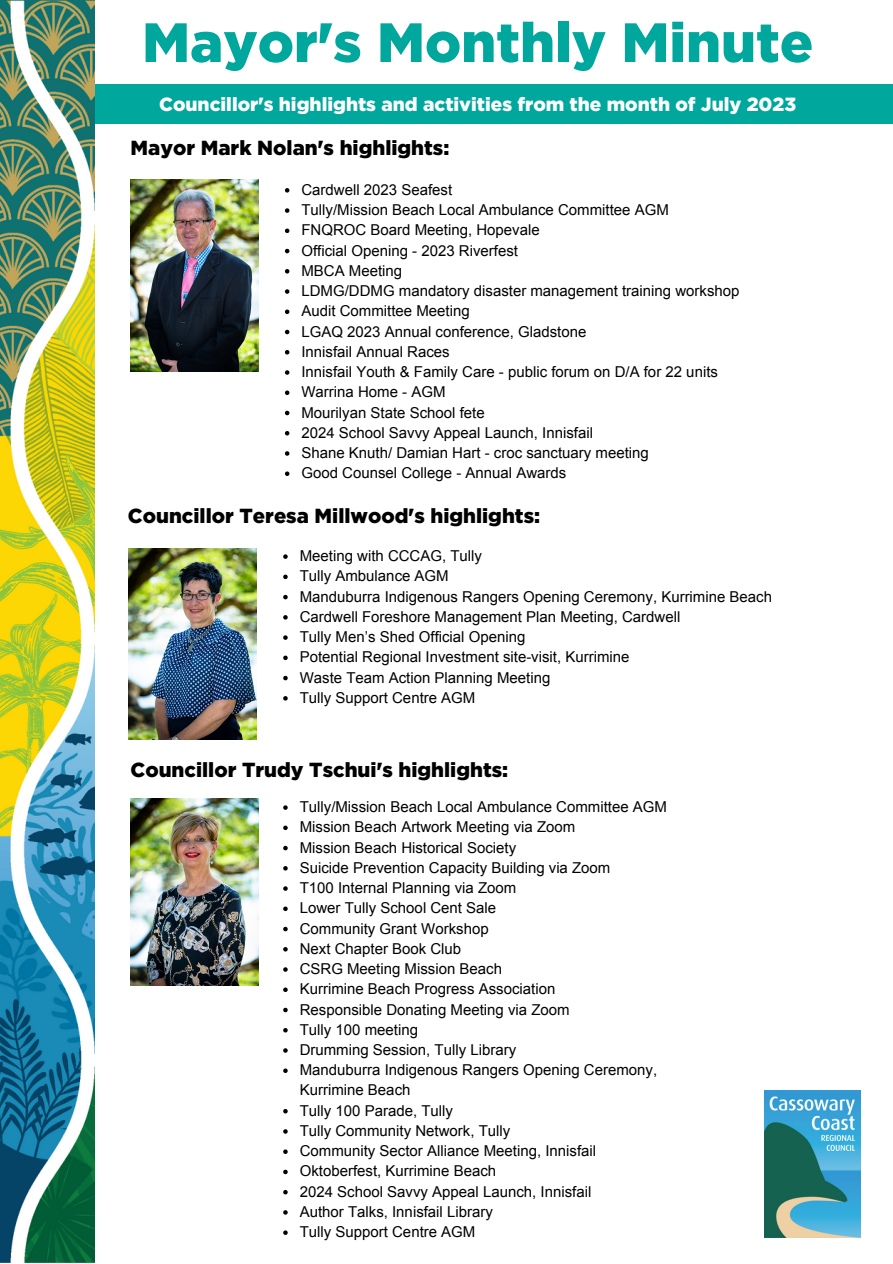
<style>
.page{position:relative;width:893px;height:1264px;background:#fff}
.page>*{position:absolute;margin:0;border:0;box-sizing:border-box;transform-origin:0 0}
.t1{font:900 55.2px "Gotham";color:#00a79d}
.t2{font:900 20.4px "Gotham";color:#000}
.t3{font:900 19.05px "Gotham";color:#fff}
.t4{font:15px/20.2px "Arial";color:#000}
</style>
<div class="page">
<div style="left:0;top:85px;width:892px;height:39px;background:#00a79d"></div>
<img style="left:130px;top:179px;width:129px;height:193px">
<svg style="left:285px;top:188px;width:4px;height:4px"></svg>
<svg style="left:285px;top:208px;width:4px;height:5px"></svg>
<svg style="left:285px;top:228px;width:4px;height:5px"></svg>
<svg style="left:285px;top:249px;width:4px;height:4px"></svg>
<svg style="left:285px;top:269px;width:4px;height:4px"></svg>
<svg style="left:285px;top:289px;width:4px;height:5px"></svg>
<svg style="left:285px;top:309px;width:4px;height:5px"></svg>
<svg style="left:285px;top:330px;width:4px;height:4px"></svg>
<svg style="left:285px;top:350px;width:4px;height:4px"></svg>
<svg style="left:285px;top:370px;width:4px;height:5px"></svg>
<svg style="left:285px;top:390px;width:4px;height:5px"></svg>
<svg style="left:285px;top:411px;width:4px;height:4px"></svg>
<svg style="left:285px;top:431px;width:4px;height:4px"></svg>
<svg style="left:285px;top:451px;width:4px;height:5px"></svg>
<svg style="left:285px;top:471px;width:4px;height:5px"></svg>
<img style="left:0;top:0;width:94px;height:1262px">
<img style="left:764px;top:1090px;width:96px;height:147px">
<img style="left:130px;top:799px;width:129px;height:186px">
<svg style="left:283px;top:805px;width:5px;height:4px"></svg>
<svg style="left:283px;top:825px;width:5px;height:5px"></svg>
<svg style="left:283px;top:845px;width:5px;height:5px"></svg>
<svg style="left:283px;top:866px;width:5px;height:4px"></svg>
<svg style="left:283px;top:886px;width:5px;height:4px"></svg>
<svg style="left:283px;top:906px;width:5px;height:5px"></svg>
<svg style="left:283px;top:926px;width:5px;height:5px"></svg>
<svg style="left:283px;top:947px;width:5px;height:4px"></svg>
<svg style="left:283px;top:967px;width:5px;height:4px"></svg>
<svg style="left:283px;top:987px;width:5px;height:5px"></svg>
<svg style="left:283px;top:1007px;width:5px;height:5px"></svg>
<svg style="left:283px;top:1028px;width:5px;height:4px"></svg>
<svg style="left:283px;top:1048px;width:5px;height:4px"></svg>
<svg style="left:283px;top:1068px;width:5px;height:4px"></svg>
<svg style="left:283px;top:1109px;width:5px;height:4px"></svg>
<svg style="left:283px;top:1129px;width:5px;height:4px"></svg>
<svg style="left:283px;top:1149px;width:5px;height:4px"></svg>
<svg style="left:283px;top:1169px;width:5px;height:5px"></svg>
<svg style="left:283px;top:1190px;width:5px;height:4px"></svg>
<svg style="left:283px;top:1210px;width:5px;height:4px"></svg>
<svg style="left:283px;top:1230px;width:5px;height:4px"></svg>
<img style="left:129px;top:548px;width:127px;height:191px">
<svg style="left:283px;top:554px;width:5px;height:5px"></svg>
<svg style="left:283px;top:574px;width:5px;height:5px"></svg>
<svg style="left:283px;top:595px;width:5px;height:4px"></svg>
<svg style="left:283px;top:615px;width:5px;height:4px"></svg>
<svg style="left:283px;top:635px;width:5px;height:5px"></svg>
<svg style="left:283px;top:655px;width:5px;height:5px"></svg>
<svg style="left:283px;top:676px;width:5px;height:4px"></svg>
<svg style="left:283px;top:696px;width:5px;height:4px"></svg>
<p class="t1" style="left:142px;top:11px;width:672px">Mayor's Monthly Minute</p>
<p class="t3" style="left:159px;top:94px;width:638px">Councillor's highlights and activities from the month of July 2023</p>
<p class="t2" style="left:130px;top:135px;width:320px">Mayor Mark Nolan's highlights:</p>
<p class="t4" style="left:301px;top:179px;width:152px">Cardwell 2023 Seafest</p>
<p class="t4" style="left:301px;top:200px;width:369px">Tully/Mission Beach Local Ambulance Committee AGM</p>
<p class="t4" style="left:301px;top:220px;width:240px">FNQROC Board Meeting, Hopevale</p>
<p class="t4" style="left:301px;top:240px;width:218px">Official Opening - 2023 Riverfest</p>
<p class="t4" style="left:301px;top:260px;width:102px">MBCA Meeting</p>
<p class="t4" style="left:301px;top:281px;width:439px">LDMG/DDMG mandatory disaster management training workshop</p>
<p class="t4" style="left:301px;top:301px;width:170px">Audit Committee Meeting</p>
<p class="t4" style="left:301px;top:321px;width:286px">LGAQ 2023 Annual conference, Gladstone</p>
<p class="t4" style="left:301px;top:341px;width:150px">Innisfail Annual Races</p>
<p class="t4" style="left:301px;top:362px;width:418px">Innisfail Youth &amp; Family Care - public forum on D/A for 22 units</p>
<p class="t4" style="left:301px;top:382px;width:146px">Warrina Home - AGM</p>
<p class="t4" style="left:301px;top:402px;width:185px">Mourilyan State School fete</p>
<p class="t4" style="left:301px;top:422px;width:293px">2024 School Savvy Appeal Launch, Innisfail</p>
<p class="t4" style="left:301px;top:442px;width:349px">Shane Knuth/ Damian Hart - croc sanctuary meeting</p>
<p class="t4" style="left:301px;top:463px;width:266px">Good Counsel College - Annual Awards</p>
<p class="t2" style="left:128px;top:504px;width:413px">Councillor Teresa Millwood's highlights:</p>
<p class="t4" style="left:300px;top:546px;width:184px">Meeting with CCCAG, Tully</p>
<p class="t4" style="left:300px;top:566px;width:151px">Tully Ambulance AGM</p>
<p class="t4" style="left:300px;top:586px;width:474px">Manduburra Indigenous Rangers Opening Ceremony, Kurrimine Beach</p>
<p class="t4" style="left:300px;top:606px;width:382px">Cardwell Foreshore Management Plan Meeting, Cardwell</p>
<p class="t4" style="left:300px;top:626px;width:227px">Tully Men’s Shed Official Opening</p>
<p class="t4" style="left:300px;top:647px;width:331px">Potential Regional Investment site-visit, Kurrimine</p>
<p class="t4" style="left:300px;top:667px;width:252px">Waste Team Action Planning Meeting</p>
<p class="t4" style="left:300px;top:687px;width:177px">Tully Support Centre AGM</p>
<p class="t2" style="left:130px;top:758px;width:379px">Councillor Trudy Tschui's highlights:</p>
<p class="t4" style="left:300px;top:796px;width:369px">Tully/Mission Beach Local Ambulance Committee AGM</p>
<p class="t4" style="left:300px;top:817px;width:277px">Mission Beach Artwork Meeting via Zoom</p>
<p class="t4" style="left:300px;top:837px;width:218px">Mission Beach Historical Society</p>
<p class="t4" style="left:300px;top:857px;width:312px">Suicide Prevention Capacity Building via Zoom</p>
<p class="t4" style="left:300px;top:877px;width:218px">T100 Internal Planning via Zoom</p>
<p class="t4" style="left:300px;top:898px;width:198px">Lower Tully School Cent Sale</p>
<p class="t4" style="left:300px;top:918px;width:190px">Community Grant Workshop</p>
<p class="t4" style="left:300px;top:938px;width:163px">Next Chapter Book Club</p>
<p class="t4" style="left:300px;top:958px;width:204px">CSRG Meeting Mission Beach</p>
<p class="t4" style="left:300px;top:978px;width:257px">Kurrimine Beach Progress Association</p>
<p class="t4" style="left:300px;top:999px;width:271px">Responsible Donating Meeting via Zoom</p>
<p class="t4" style="left:300px;top:1019px;width:120px">Tully 100 meeting</p>
<p class="t4" style="left:300px;top:1039px;width:218px">Drumming Session, Tully Library</p>
<p class="t4" style="left:300px;top:1059px;width:359px">Manduburra Indigenous Rangers Opening Ceremony,<br>Kurrimine Beach</p>
<p class="t4" style="left:300px;top:1100px;width:155px">Tully 100 Parade, Tully</p>
<p class="t4" style="left:300px;top:1120px;width:212px">Tully Community Network, Tully</p>
<p class="t4" style="left:300px;top:1140px;width:298px">Community Sector Alliance Meeting, Innisfail</p>
<p class="t4" style="left:300px;top:1161px;width:198px">Oktoberfest, Kurrimine Beach</p>
<p class="t4" style="left:300px;top:1181px;width:293px">2024 School Savvy Appeal Launch, Innisfail</p>
<p class="t4" style="left:300px;top:1201px;width:195px">Author Talks, Innisfail Library</p>
<p class="t4" style="left:300px;top:1221px;width:177px">Tully Support Centre AGM</p>
</div>
